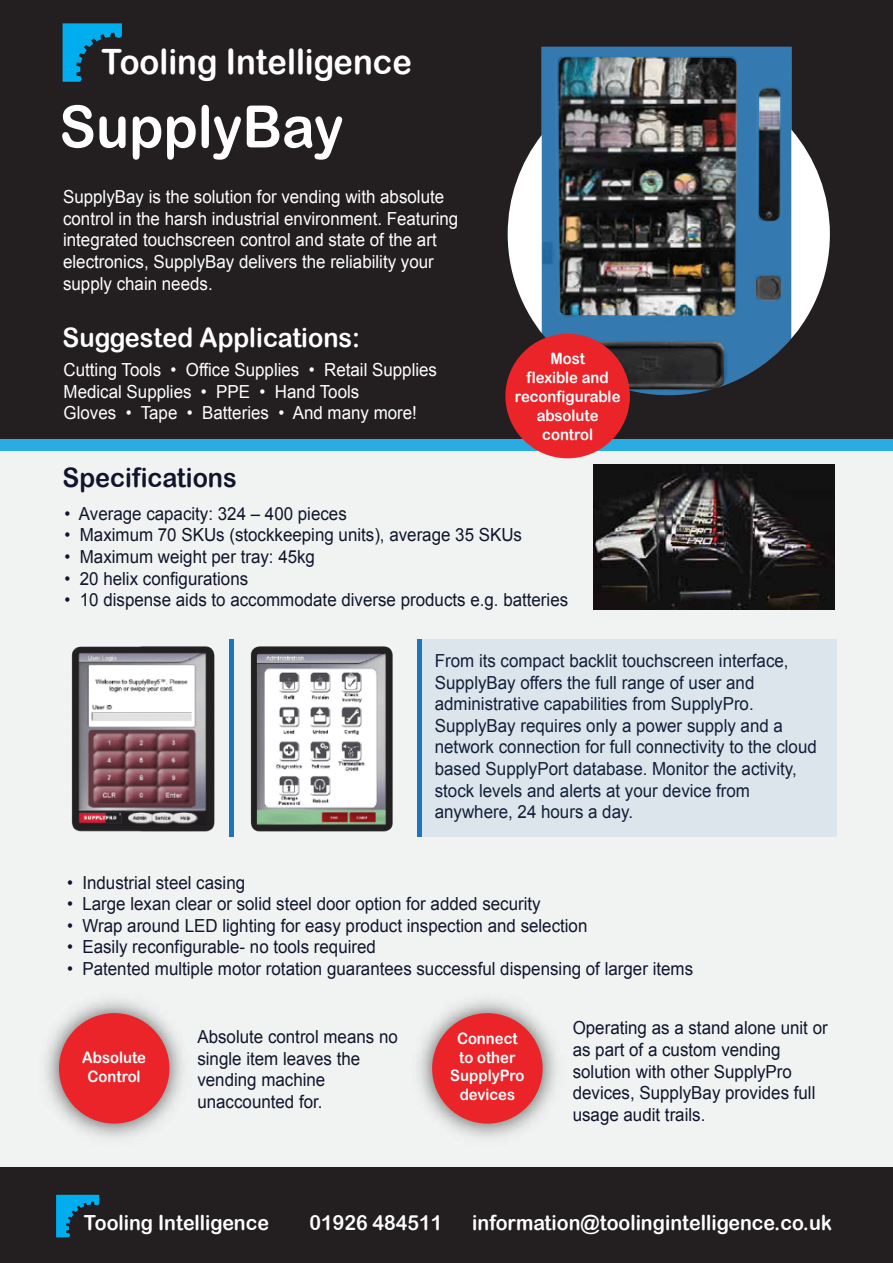
<style>
.page{position:relative;width:893px;height:1263px;background:#fff}
.page>*{position:absolute;margin:0;border:0;box-sizing:border-box;transform-origin:0 0}
.t1{font:58.5px "Arial Rounded MT Bold";color:#fff;scale:.94 1}
.t2{font:34.95px "Arial Rounded MT Bold";color:#fff;scale:.94 1}
.t3{font:26.85px "Arial Rounded MT Bold";color:#fff;scale:.94 1}
.t4{font:26.85px "Arial Rounded MT Bold";color:#10162b;scale:.94 1}
.t5{font:20.85px "Arial Rounded MT Bold";color:#fff;scale:.94 1}
.t6{font:18px/21.6px "Arial";color:#10162b;scale:.94 1}
.t7{font:18px/21.6px "Arial";color:#fff;scale:.94 1}
.t8{font:15.75px/18.9px "Arial Rounded MT Bold";color:#fff;text-align:center;scale:.94 1}
</style>
<div class="page">
<div style="left:0;top:0;width:21px;height:444px;background:#231f20"></div>
<div style="left:0;top:448px;width:893px;height:754px;background:#f1f2f2"></div>
<div style="left:1px;top:429px;width:891px;height:12px;background:#231f20"></div>
<div style="left:0;top:439px;width:893px;height:12px;background:#2aabe2"></div>
<svg style="left:21px;top:42px;width:872px;height:390px;background:#313439"></svg>
<div style="left:505px;top:334px;width:125px;height:124px;background:#eb2429;border-radius:50%"></div>
<img style="left:594px;top:464px;width:241px;height:145px">
<div style="left:0;top:0;width:893px;height:42px;background:#231f20"></div>
<img style="left:5px;top:1000px;width:219px;height:168px">
<div style="left:59px;top:1013px;width:110px;height:110px;background:#eb2429;border-radius:50%"></div>
<img style="left:71px;top:646px;width:322px;height:186px">
<div style="left:418px;top:639px;width:419px;height:198px;background:#dce5ec"></div>
<img style="left:378px;top:1000px;width:219px;height:168px">
<div style="left:432px;top:1013px;width:111px;height:110px;background:#eb2429;border-radius:50%"></div>
<div style="left:417px;top:640px;width:5px;height:197px;background:#1d76bb"></div>
<div style="left:229px;top:640px;width:5px;height:197px;background:#1d76bb"></div>
<div style="left:0;top:1168px;width:893px;height:95px;background:#231f20"></div>
<svg style="left:56px;top:1195px;width:43px;height:42px"></svg>
<svg style="left:63px;top:23px;width:59px;height:59px;background:#116485"></svg>
<h2 class="t2" style="left:101px;top:41px;width:332px">Tooling Intelligence</h2>
<h1 class="t1" style="left:59px;top:92px;width:304px">SupplyBay</h1>
<p class="t7" style="left:63px;top:186px;width:422px">SupplyBay is the solution for vending with absolute control in the harsh industrial environment. Featuring integrated touchscreen control and state of the art electronics, SupplyBay delivers the reliability your supply chain needs.</p>
<h3 class="t3" style="left:63px;top:321px;width:318px">Suggested Applications:</h3>
<p class="t7" style="left:64px;top:359px;width:399px">Cutting Tools • Office Supplies • Retail Supplies<br>Medical Supplies • PPE • Hand Tools<br>Gloves • Tape • Batteries • And many more!</p>
<p class="t8" style="left:515px;top:349px;width:114px">Most<br>flexible and reconfigurable absolute control</p>
<h3 class="t4" style="left:63px;top:461px;width:187px">Specifications</h3>
<p class="t6" style="left:64px;top:503px;width:302px">• Average capacity: 324 – 400 pieces</p>
<p class="t6" style="left:64px;top:524px;width:488px">• Maximum 70 SKUs (stockkeeping units), average 35 SKUs</p>
<p class="t6" style="left:64px;top:546px;width:268px">• Maximum weight per tray: 45kg</p>
<p class="t6" style="left:64px;top:568px;width:197px">• 20 helix configurations</p>
<p class="t6" style="left:64px;top:589px;width:537px">• 10 dispense aids to accommodate diverse products e.g. batteries</p>
<p class="t6" style="left:435px;top:650px;width:408px">From its compact backlit touchscreen interface, SupplyBay offers the full range of user and administrative capabilities from SupplyPro.<br>SupplyBay requires only a power supply and a network connection for full connectivity to the cloud based SupplyPort database. Monitor the activity, stock levels and alerts at your device from anywhere, 24 hours a day.</p>
<p class="t6" style="left:67px;top:872px;width:191px">• Industrial steel casing</p>
<p class="t6" style="left:67px;top:893px;width:505px">• Large lexan clear or solid steel door option for added security</p>
<p class="t6" style="left:67px;top:915px;width:555px">• Wrap around LED lighting for easy product inspection and selection</p>
<p class="t6" style="left:67px;top:936px;width:330px">• Easily reconfigurable- no tools required</p>
<p class="t6" style="left:67px;top:958px;width:667px">• Patented multiple motor rotation guarantees successful dispensing of larger items</p>
<p class="t8" style="left:82px;top:1048px;width:69px">Absolute<br>Control</p>
<p class="t6" style="left:197px;top:1026px;width:215px">Absolute control means no single item leaves the vending machine unaccounted for.</p>
<p class="t8" style="left:450px;top:1028px;width:80px">Connect to other<br>SupplyPro devices</p>
<p class="t6" style="left:573px;top:1017px;width:273px">Operating as a stand alone unit or as part of a custom vending solution with other SupplyPro devices, SupplyBay provides full usage audit trails.</p>
<p class="t5" style="left:84px;top:1210px;width:199px">Tooling Intelligence</p>
<p class="t5" style="left:310px;top:1210px;width:143px">01926 484511</p>
<p class="t5" style="left:472px;top:1210px;width:384px">information@toolingintelligence.co.uk</p>
</div>
